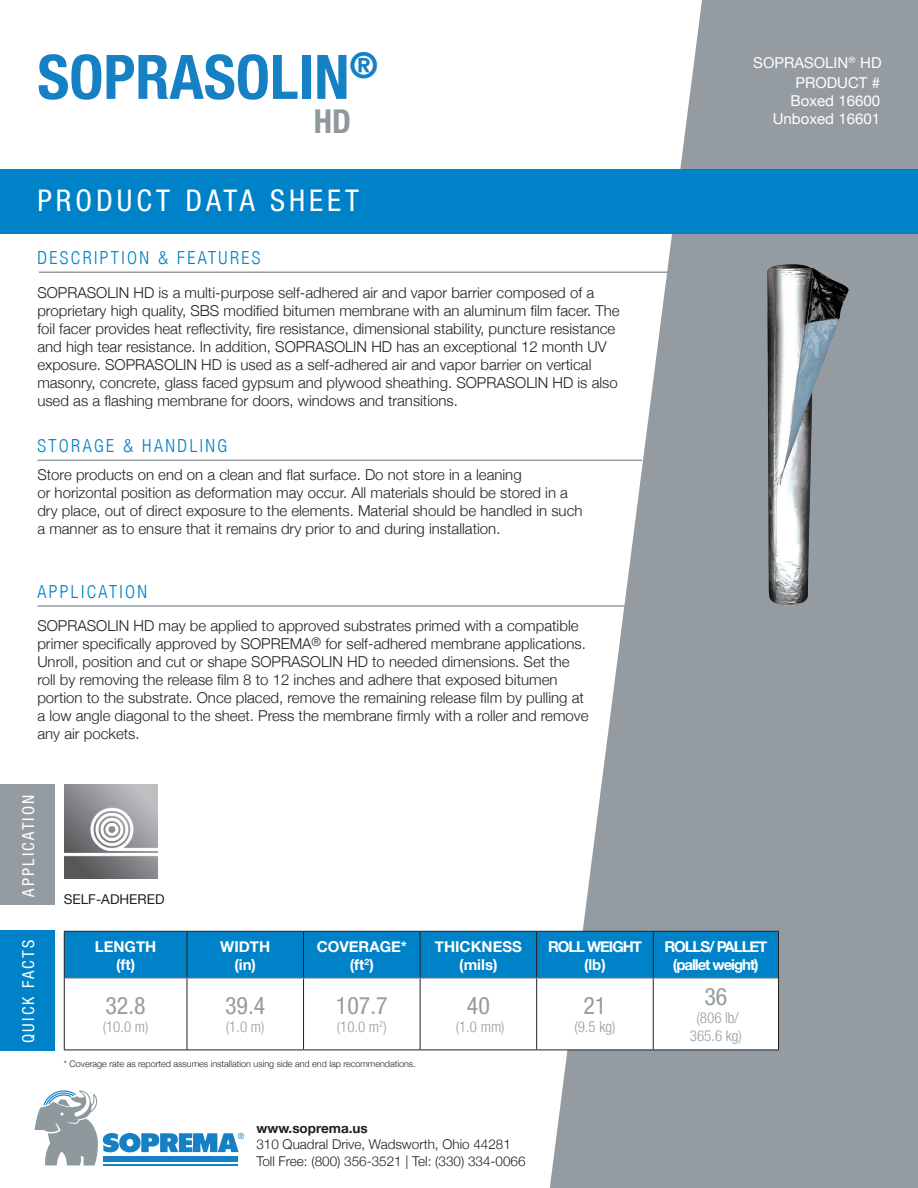
<style>
.page{position:relative;width:918px;height:1188px;background:#fff}
.page>*{position:absolute;margin:0;border:0;box-sizing:border-box;transform-origin:0 0}
.t1{font:700 condensed 61.5px "Helvetica Neue LT Std";color:#1581c4}
.t2{font:700 condensed 33px "Helvetica Neue LT Std";color:#8f989d}
.t3{font:condensed 30px "Helvetica Neue LT Std";letter-spacing:.135em;color:#fff}
.t4{font:condensed 24px "Helvetica Neue LT Std";color:#959ca1}
.t5{font:300 condensed 18px "Helvetica Neue LT";letter-spacing:.135em;color:#0082c8}
.t6{font:condensed 16.5px "Helvetica Neue LT Std";letter-spacing:.135em;color:#fff}
.t7{font:300 15px/18px "Helvetica Neue";color:#231f20}
.t8{font:700 15px "Helvetica Neue";color:#fff}
.t9{font:300 condensed 15px "Helvetica Neue LT";color:#959ca1}
.t10{font:15px "Helvetica Neue";color:#fff}
.t11{font:700 15px "Helvetica Neue";letter-spacing:-.07em;color:#fff}
.t12{font:300 13.5px "Helvetica Neue";color:#231f20}
.t13{font:700 13.5px "Helvetica Neue";color:#231f20}
.t14{font:13.5px "Helvetica Neue";color:#231f20}
.t15{font:300 9px "Helvetica Neue";color:#231f20}
</style>
<div class="page">
<hr style="left:37px;top:605px;width:605px;height:2px;background:#959ca1">
<hr style="left:37px;top:460px;width:605px;height:1px;background:#959ca1">
<svg style="left:550px;top:0;width:368px;height:1188px;fill:#959ca1"></svg>
<div style="left:0;top:169px;width:918px;height:65px;background:#0082c8"></div>
<hr style="left:39px;top:271px;width:652px;height:2px;background:#959ca1">
<div style="left:0;top:931px;width:55px;height:120px;background:#0082c8"></div>
<div style="left:0;top:785px;width:55px;height:120px;background:#959ca1"></div>
<svg style="left:35px;top:1090px;width:209px;height:76px"></svg>
<img style="left:64px;top:785px;width:94px;height:93px">
<img style="left:748px;top:255px;width:110px;height:357px">
<div style="left:65px;top:932px;width:713px;height:46px;background:#0082c8"></div>
<svg style="left:65px;top:979px;width:713px;height:71px"></svg>
<hr style="left:64px;top:978px;width:1px;height:72px;background:#231f20">
<hr style="left:187px;top:978px;width:1px;height:72px;background:#231f20">
<hr style="left:303px;top:978px;width:1px;height:72px;background:#231f20">
<hr style="left:420px;top:978px;width:1px;height:72px;background:#231f20">
<hr style="left:536px;top:978px;width:1px;height:72px;background:#231f20">
<hr style="left:653px;top:978px;width:1px;height:72px;background:#231f20">
<hr style="left:778px;top:978px;width:1px;height:72px;background:#231f20">
<hr style="left:64px;top:1050px;width:123px;height:1px;background:#231f20">
<hr style="left:187px;top:1050px;width:117px;height:1px;background:#231f20">
<hr style="left:304px;top:1050px;width:116px;height:1px;background:#231f20">
<hr style="left:420px;top:1050px;width:117px;height:1px;background:#231f20">
<hr style="left:537px;top:1050px;width:116px;height:1px;background:#231f20">
<hr style="left:653px;top:1050px;width:126px;height:1px;background:#231f20">
<hr style="left:64px;top:931px;width:123px;height:1px;background:#231f20">
<hr style="left:64px;top:932px;width:1px;height:46px;background:#231f20">
<hr style="left:187px;top:931px;width:117px;height:1px;background:#231f20">
<hr style="left:187px;top:932px;width:1px;height:46px;background:#231f20">
<hr style="left:304px;top:931px;width:116px;height:1px;background:#231f20">
<hr style="left:303px;top:932px;width:1px;height:46px;background:#231f20">
<hr style="left:420px;top:931px;width:117px;height:1px;background:#231f20">
<hr style="left:420px;top:932px;width:1px;height:46px;background:#231f20">
<hr style="left:537px;top:931px;width:116px;height:1px;background:#231f20">
<hr style="left:536px;top:932px;width:1px;height:46px;background:#231f20">
<hr style="left:653px;top:931px;width:126px;height:1px;background:#231f20">
<hr style="left:653px;top:932px;width:1px;height:46px;background:#231f20">
<hr style="left:778px;top:932px;width:1px;height:46px;background:#231f20">
<hr style="left:65px;top:978px;width:122px;height:1px;background:#7a7c7f">
<hr style="left:187px;top:978px;width:117px;height:1px;background:#7a7c7f">
<hr style="left:304px;top:978px;width:116px;height:1px;background:#7a7c7f">
<hr style="left:420px;top:978px;width:117px;height:1px;background:#7a7c7f">
<hr style="left:537px;top:978px;width:116px;height:1px;background:#7a7c7f">
<hr style="left:653px;top:978px;width:125px;height:1px;background:#7a7c7f">
<p class="t1" style="left:37px;top:40px;width:342px">SOPRASOLIN<sup>®</sup></p>
<p class="t2" style="left:314px;top:101px;width:39px">HD</p>
<p class="t3" style="left:37px;top:183px;width:323px">PRODUCT DATA SHEET</p>
<p class="t5" style="left:37px;top:247px;width:225px">DESCRIPTION &amp; FEATURES</p>
<p class="t7" style="left:37px;top:283px;width:584px">SOPRASOLIN HD is a multi-purpose self-adhered air and vapor barrier composed of a proprietary high quality, SBS modified bitumen membrane with an aluminum film facer. The foil facer provides heat reflectivity, fire resistance, dimensional stability, puncture resistance and high tear resistance. In addition, SOPRASOLIN HD has an exceptional 12 month UV exposure. SOPRASOLIN HD is used as a self-adhered air and vapor barrier on vertical masonry, concrete, glass faced gypsum and plywood sheathing. SOPRASOLIN HD is also used as a flashing membrane for doors, windows and transitions.</p>
<p class="t5" style="left:37px;top:435px;width:191px">STORAGE &amp; HANDLING</p>
<p class="t7" style="left:37px;top:466px;width:486px">Store products on end on a clean and flat surface. Do not store in a leaning</p>
<p class="t7" style="left:37px;top:484px;width:547px">or horizontal position as deformation may occur. All materials should be stored in a dry place, out of direct exposure to the elements. Material should be handled in such a manner as to ensure that it remains dry prior to and during installation.</p>
<p class="t5" style="left:37px;top:581px;width:111px">APPLICATION</p>
<p class="t7" style="left:37px;top:617px;width:543px">SOPRASOLIN HD may be applied to approved substrates primed with a compatible</p>
<p class="t7" style="left:37px;top:635px;width:550px">primer specifically approved by SOPREMA<sup>®</sup> for self-adhered membrane applications.</p>
<p class="t7" style="left:37px;top:653px;width:553px">Unroll, position and cut or shape SOPRASOLIN HD to needed dimensions. Set the roll by removing the release film 8 to 12 inches and adhere that exposed bitumen portion to the substrate. Once placed, remove the remaining release film by pulling at a low angle diagonal to the sheet. Press the membrane firmly with a roller and remove any air pockets.</p>
<p class="t6" style="left:19px;top:897px;width:104px;rotate:-90deg">APPLICATION</p>
<p class="t6" style="left:19px;top:1043px;width:105px;rotate:-90deg">QUICK FACTS</p>
<p class="t14" style="left:64px;top:892px;width:102px">SELF-ADHERED</p>
<p class="t8" style="left:95px;top:937px;width:63px">LENGTH</p>
<p class="t8" style="left:116px;top:955px;width:21px">(ft)</p>
<p class="t8" style="left:220px;top:937px;width:51px">WIDTH</p>
<p class="t8" style="left:234px;top:955px;width:23px">(in)</p>
<p class="t8" style="left:317px;top:937px;width:92px">COVERAGE*</p>
<p class="t8" style="left:350px;top:955px;width:26px">(ft<sup>2</sup>)</p>
<p class="t8" style="left:435px;top:937px;width:88px">THICKNESS</p>
<p class="t8" style="left:459px;top:955px;width:40px">(mils)</p>
<p class="t11" style="left:548px;top:937px;width:95px">ROLL WEIGHT</p>
<p class="t8" style="left:584px;top:955px;width:23px">(lb)</p>
<p class="t4" style="left:105px;top:991px;width:42px">32.8</p>
<p class="t9" style="left:103px;top:1018px;width:47px">(10.0 m)</p>
<p class="t4" style="left:225px;top:991px;width:42px">39.4</p>
<p class="t9" style="left:226px;top:1018px;width:40px">(1.0 m)</p>
<p class="t4" style="left:336px;top:991px;width:53px">107.7</p>
<p class="t9" style="left:337px;top:1018px;width:51px">(10.0 m<sup>2</sup>)</p>
<p class="t4" style="left:467px;top:991px;width:25px">40</p>
<p class="t9" style="left:456px;top:1018px;width:50px">(1.0 mm)</p>
<p class="t4" style="left:583px;top:991px;width:25px">21</p>
<p class="t9" style="left:574px;top:1018px;width:43px">(9.5 kg)</p>
<p class="t15" style="left:64px;top:1059px;width:353px">* Coverage rate as reported assumes installation using side and end lap recommendations.</p>
<p class="t13" style="left:256px;top:1120px;width:113px">www.soprema.us</p>
<p class="t12" style="left:256px;top:1136px;width:256px">310 Quadral Drive, Wadsworth, Ohio 44281</p>
<p class="t12" style="left:256px;top:1153px;width:271px">Toll Free: (800) 356-3521 | Tel: (330) 334-0066</p>
<p class="t10" style="left:753px;top:54px;width:130px">SOPRASOLIN<sup>®</sup> HD</p>
<p class="t10" style="left:795px;top:74px;width:86px">PRODUCT #</p>
<p class="t10" style="left:791px;top:92px;width:91px">Boxed 16600</p>
<p class="t10" style="left:773px;top:110px;width:109px">Unboxed 16601</p>
<p class="t11" style="left:664px;top:937px;width:105px">ROLLS/ PALLET</p>
<p class="t11" style="left:673px;top:955px;width:87px">(pallet weight)</p>
<p class="t4" style="left:704px;top:982px;width:25px">36</p>
<p class="t9" style="left:697px;top:1009px;width:44px">(806 lb/</p>
<p class="t9" style="left:690px;top:1027px;width:54px">365.6 kg)</p>
</div>
